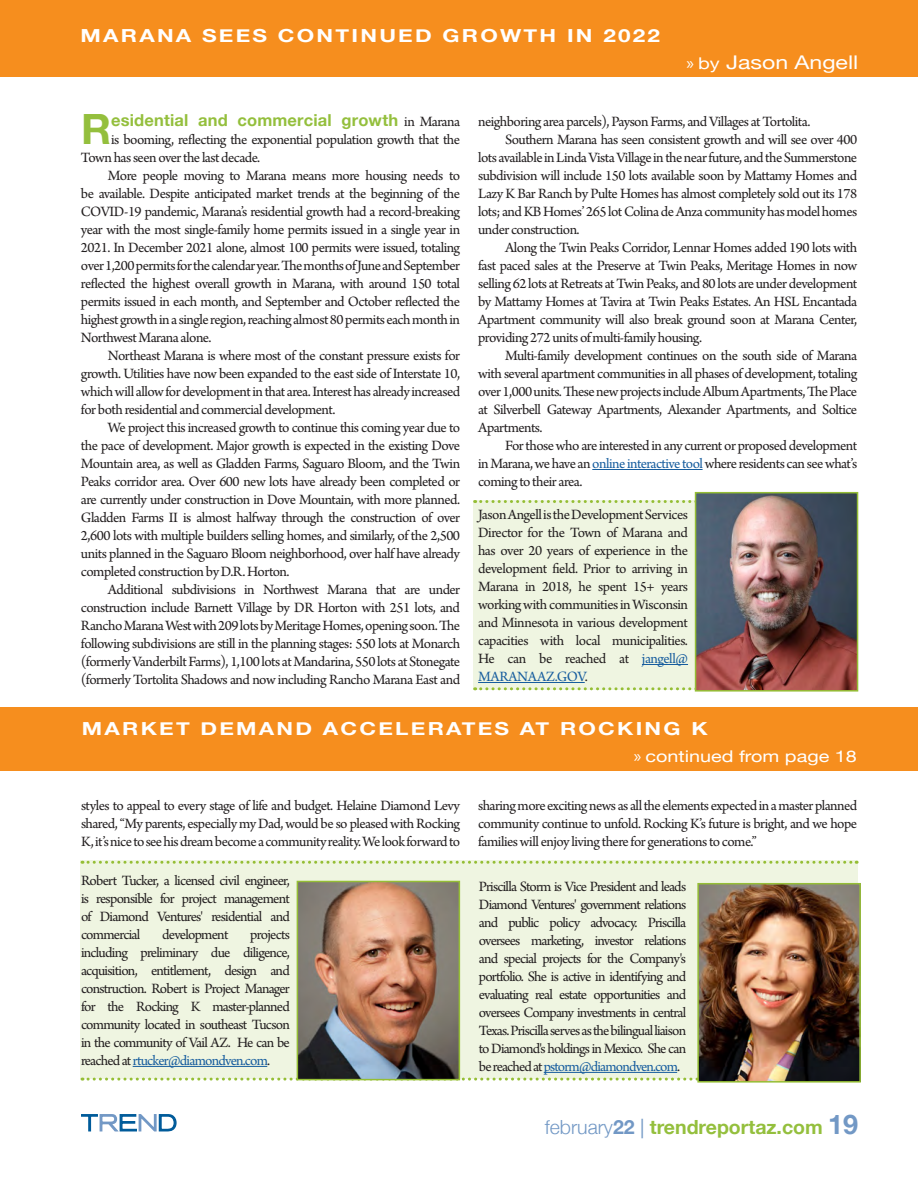
<style>
.page{position:relative;width:918px;height:1188px;background:#fff}
.page>*{position:absolute;margin:0;border:0;box-sizing:border-box;transform-origin:0 0}
.Opening_Paragraph{font:700 41.7px "Helvetica Neue";color:#94bf3d}
.t1{font:700 19.5px "Helvetica Neue";color:#94bf3d}
.dark_blue_header{font:18.9px "Helvetica Neue";color:#fff;scale:1.22 1}
.dark_blue_header-2{font:700 18px "Helvetica Neue";letter-spacing:.1em;color:#fff;scale:1.25 1}
.Opening_Paragraph-2{font:700 16.5px "Helvetica Neue";letter-spacing:.01em;color:#94bf3d}
.t2{font:16.2px/19.6px "Century Gothic";letter-spacing:-.005em;color:#000}
.dark_blue_header-3{font:16.2px "Helvetica Neue";color:#fff;scale:1.22 1}
.Article_Text{font:15px/18px "Arno Pro";letter-spacing:-.035em;color:#231f20;text-align:justify}
.Bio{font:15px/18px "Arno Pro";letter-spacing:-.05em;color:#231f20;text-align:justify}
.Opening_Paragraph-3{font:15px/18px "Arno Pro";letter-spacing:-.035em;color:#231f20}
.s1{font-family:"Myriad Pro";font-size:18px}
.s2{font-size:16.2px}
.s3{font-family:"Arno Pro";font-weight:400;font-size:15px;color:#231f20}
.s4{color:#175d9e}
.s5{font-weight:300;color:#7298c5}
.s6{color:#7298c5}
.s7{font-weight:400;color:#7298c5}
.s8{font-size:27px;color:#7298c5}
</style>
<div class="page">
<svg style="left:81px;top:1114px;width:96px;height:18px"></svg>
<div style="left:0;top:0;width:918px;height:77px;background:#f68e1e"></div>
<div style="left:80px;top:861px;width:778px;height:218px;background:#eff5e1"></div>
<svg style="left:82px;top:1078px;width:615px;height:3px"></svg>
<svg style="left:82px;top:861px;width:775px;height:3px"></svg>
<img style="left:700px;top:886px;width:158px;height:194px">
<div style="left:697px;top:883px;width:164px;height:200px;border:2px solid #95be35"></div>
<img style="left:300px;top:884px;width:157px;height:193px">
<div style="left:297px;top:881px;width:163px;height:199px;border:2px solid #95be35"></div>
<div style="left:473px;top:500px;width:381px;height:189px;background:#eff5e1"></div>
<svg style="left:475px;top:687px;width:220px;height:3px"></svg>
<svg style="left:475px;top:500px;width:220px;height:3px"></svg>
<img style="left:698px;top:495px;width:157px;height:194px">
<div style="left:695px;top:492px;width:163px;height:200px;border:2px solid #95be35"></div>
<hr style="left:133px;top:1066px;width:134px;height:1px;background:#175d9e">
<hr style="left:544px;top:1072px;width:133px;height:1px;background:#175d9e">
<div style="left:0;top:707px;width:918px;height:64px;background:#f68e1e"></div>
<hr style="left:592px;top:469px;width:111px;height:1px;background:#175d9e">
<hr style="left:642px;top:664px;width:46px;height:1px;background:#175d9e">
<hr style="left:478px;top:682px;width:107px;height:1px;background:#175d9e">
<p class="dark_blue_header-2" style="left:81px;top:21px;width:465px">MARANA SEES CONTINUED GROWTH IN 2022</p>
<p class="dark_blue_header" style="left:686px;top:49px;width:142px"><span class="s1">»</span> <span class="s2">by</span> Jason Angell</p>
<p class="Opening_Paragraph" style="left:81px;top:96px;width:32px">R</p>
<p class="Opening_Paragraph-2" style="left:111px;top:107px;width:351px">esidential and commercial growth <span class="s3">in Marana</span></p>
<p class="Opening_Paragraph-3" style="left:81px;top:131px;width:381px;text-indent:30px">is booming, reflecting the exponential population growth that the<br>Town has seen over the last decade.</p>
<p class="Article_Text" style="left:81px;top:167px;width:381px;text-indent:27px">More people moving to Marana means more housing needs to be available. Despite anticipated market trends at the beginning of the COVID-19 pandemic, Marana’s residential growth had a record-breaking year with the most single-family home permits issued in a single year in 2021. In December 2021 alone, almost 100 permits were issued, totaling over 1,200 permits for the calendar year. The months of June and September reflected the highest overall growth in Marana, with around 150 total permits issued in each month, and September and October reflected the highest growth in a single region, reaching almost 80 permits each month in Northwest Marana alone.</p>
<p class="Article_Text" style="left:81px;top:347px;width:381px;text-indent:27px">Northeast Marana is where most of the constant pressure exists for growth. Utilities have now been expanded to the east side of Interstate 10, which will allow for development in that area. Interest has already increased for both residential and commercial development.</p>
<p class="Article_Text" style="left:81px;top:419px;width:381px;text-indent:27px">We project this increased growth to continue this coming year due to the pace of development. Major growth is expected in the existing Dove Mountain area, as well as Gladden Farms, Saguaro Bloom, and the Twin Peaks corridor area. Over 600 new lots have already been completed or are currently under construction in Dove Mountain, with more planned.<br>Gladden Farms II is almost halfway through the construction of over 2,600 lots with multiple builders selling homes, and similarly, of the 2,500 units planned in the Saguaro Bloom neighborhood, over half have already completed construction by D.R. Horton.</p>
<p class="Article_Text" style="left:81px;top:581px;width:381px;text-indent:27px">Additional subdivisions in Northwest Marana that are under construction include Barnett Village by DR Horton with 251 lots, and Rancho Marana West with 209 lots by Meritage Homes, opening soon. The following subdivisions are still in the planning stages: 550 lots at Monarch (formerly Vanderbilt Farms), 1,100 lots at Mandarina, 550 lots at Stonegate (formerly Tortolita Shadows and now including Rancho Marana East and</p>
<p class="Article_Text" style="left:478px;top:113px;width:334px">neighboring area parcels), Payson Farms, and Villages at Tortolita.</p>
<p class="Article_Text" style="left:478px;top:131px;width:381px;text-indent:27px">Southern Marana has seen consistent growth and will see over 400 lots available in Linda Vista Village in the near future, and the Summerstone subdivision will include 150 lots available soon by Mattamy Homes and Lazy K Bar Ranch by Pulte Homes has almost completely sold out its 178 lots; and KB Homes’ 265 lot Colina de Anza community has model homes under construction.</p>
<p class="Article_Text" style="left:478px;top:239px;width:381px;text-indent:27px">Along the Twin Peaks Corridor, Lennar Homes added 190 lots with fast paced sales at the Preserve at Twin Peaks, Meritage Homes in now selling 62 lots at Retreats at Twin Peaks, and 80 lots are under development by Mattamy Homes at Tavira at Twin Peaks Estates. An HSL Encantada Apartment community will also break ground soon at Marana Center, providing 272 units of multi-family housing.</p>
<p class="Article_Text" style="left:478px;top:347px;width:381px;text-indent:27px">Multi-family development continues on the south side of Marana with several apartment communities in all phases of development, totaling over 1,000 units. These new projects include Album Apartments, The Place at Silverbell Gateway Apartments, Alexander Apartments, and Soltice Apartments.</p>
<p class="Article_Text" style="left:478px;top:437px;width:381px;text-indent:27px">For those who are interested in any current or proposed development in Marana, we have an <span class="s4">online interactive tool</span> where residents can see what’s coming to their area.</p>
<p class="Bio" style="left:478px;top:506px;width:211px">Jason Angell is the Development Services Director for the Town of Marana and has over 20 years of experience in the development field. Prior to arriving in Marana in 2018, he spent 15+ years working with communities in Wisconsin and Minnesota in various development capacities with local municipalities.<br>He can be reached at <span class="s4">jangell@ MARANAAZ.GOV</span>.</p>
<p class="t2" style="left:682px;top:373px;width:243px">Jason Angell is the Developme of experience in the developm</p>
<p class="t2" style="left:682px;top:434px;width:241px">local municipalities. He can be</p>
<p class="dark_blue_header-2" style="left:82px;top:714px;width:502px">MARKET DEMAND ACCELERATES AT ROCKING K</p>
<p class="dark_blue_header-3" style="left:634px;top:744px;width:184px"><span class="s1">»</span> continued from page 18</p>
<p class="Article_Text" style="left:81px;top:797px;width:381px">styles to appeal to every stage of life and budget. Helaine Diamond Levy shared, “My parents, especially my Dad, would be so pleased with Rocking K, it’s nice to see his dream become a community reality. We look forward to</p>
<p class="Article_Text" style="left:478px;top:797px;width:381px">sharing more exciting news as all the elements expected in a master planned community continue to unfold. Rocking K’s future is bright, and we hope families will enjoy living there for generations to come.”</p>
<p class="Bio" style="left:81px;top:872px;width:210px">Robert Tucker, a licensed civil engineer, is responsible for project management of Diamond Ventures' residential and commercial</p>
<p class="Bio" style="left:162px;top:926px;width:68px">development</p>
<p class="Bio" style="left:81px;top:926px;width:210px;text-indent:169px">projects including preliminary due diligence, acquisition, entitlement, design and construction. Robert is Project Manager for the Rocking K master-planned community located in southeast Tucson in the community of Vail AZ. He can be reached at <span class="s4">rtucker@diamondven.com</span>.</p>
<p class="Bio" style="left:479px;top:878px;width:209px">Priscilla Storm is Vice President and leads Diamond Ventures' government relations and public policy advocacy. Priscilla oversees marketing, investor relations and special projects for the Company's portfolio. She is active in identifying and evaluating real estate opportunities and oversees Company investments in central Texas. Priscilla serves as the bilingual liaison to Diamond's holdings in Mexico. She can be reached at <span class="s4">pstorm@diamondven.com</span>.</p>
<p class="t1" style="left:545px;top:1112px;width:315px"><span class="s5">february</span><span class="s6">22</span> <span class="s7">|</span> trendreportaz.com <span class="s8">19</span></p>
</div>
